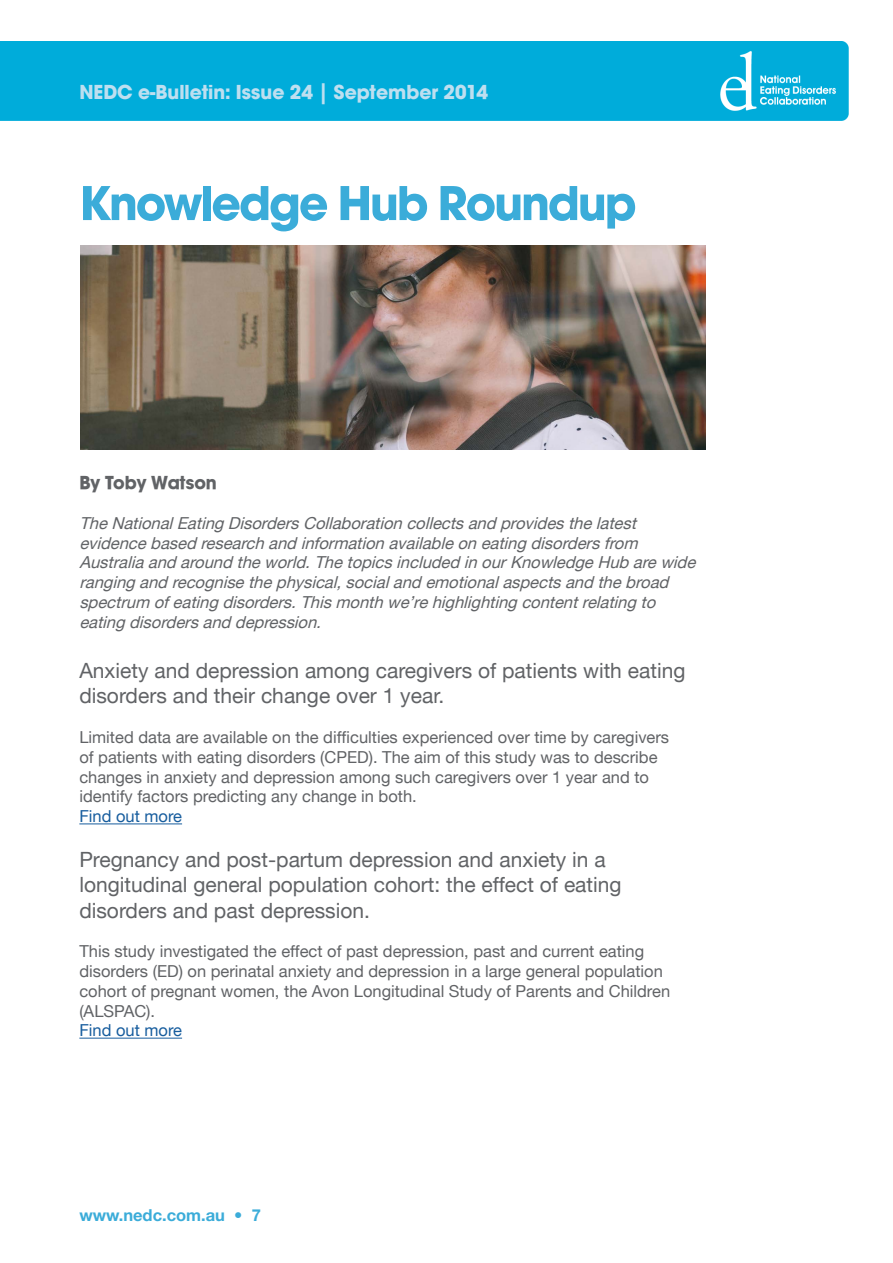
<style>
.page{position:relative;width:893px;height:1263px;background:#fff}
.page>*{position:absolute;margin:0;border:0;box-sizing:border-box;transform-origin:0 0}
.t1{font:700 51px "Avant Garde Md ITC";letter-spacing:-.035em;color:#3bacd9}
.t2{font:21px/25.2px "Helvetica Neue LT";color:#616366}
.t3{font:700 21px "Avant Garde Md ITC";color:#bedff0}
.t4{font:19.5px "Avant Garde Md ITCTT Bold";color:#616366}
.t5{font:16.5px/19.8px "Helvetica Neue LT";color:#616366}
.t6{font:italic 16.5px/19.8px "Helvetica Neue LT";color:#616366}
.t7{font:16.5px "Helvetica Neue LT";color:#175d9e}
.t8{font:700 16.5px "Helvetica Neue LT Std";color:#3bacd9}
</style>
<div class="page">
<div style="left:0;top:41px;width:848px;height:80px;background:#00acda"></div>
<div style="left:67px;top:62px;width:367px;height:37px;background:#00acda"></div>
<img style="left:80px;top:245px;width:625px;height:204px">
<hr style="left:79px;top:823px;width:103px;height:1px;background:#175d9e">
<hr style="left:79px;top:1038px;width:103px;height:1px;background:#175d9e">
<p class="t3" style="left:79px;top:79px;width:410px">NEDC e-Bulletin: Issue 24 | September 2014</p>
<p class="t1" style="left:80px;top:172px;width:558px">Knowledge Hub Roundup</p>
<p class="t4" style="left:79px;top:471px;width:139px">By Toby Watson</p>
<p class="t6" style="left:79px;top:513px;width:622px">TheNationalEating DisordersCollaboration collectsand providesthelatest evidencebased research and information availableon eating disordersfrom Australiaand around theworld.Thetopicsincluded in ourKnowledgeHub arewide ranging and recognisethephysical,socialand emotionalaspectsand thebroad spectrum ofeating disorders.Thismonth we’rehighlighting contentrelating to eating disordersand depression.</p>
<p class="t2" style="left:79px;top:658px;width:607px">Anxiety and depression among caregivers of patients with eating disorders and their change over 1 year.</p>
<p class="t5" style="left:79px;top:727px;width:591px">Limited data are available on the difficulties experienced over time by caregivers of patients with eating disorders (CPED). The aim of this study was to describe changes in anxiety and depression among such caregivers over 1 year and to identify factors predicting any change in both.</p>
<p class="t7" style="left:79px;top:806px;width:104px">Find out more</p>
<p class="t2" style="left:79px;top:847px;width:544px">Pregnancy and post-partum depression and anxiety in a longitudinal general population cohort: the effect of eating disorders and past depression.</p>
<p class="t5" style="left:79px;top:941px;width:592px">This study investigated the effect of past depression, past and current eating disorders (ED) on perinatal anxiety and depression in a large general population cohort of pregnant women, the Avon Longitudinal Study of Parents and Children (ALSPAC).</p>
<p class="t7" style="left:79px;top:1021px;width:104px">Find out more</p>
<p class="t8" style="left:79px;top:1205px;width:183px">www.nedc.com.au • 7</p>
</div>
